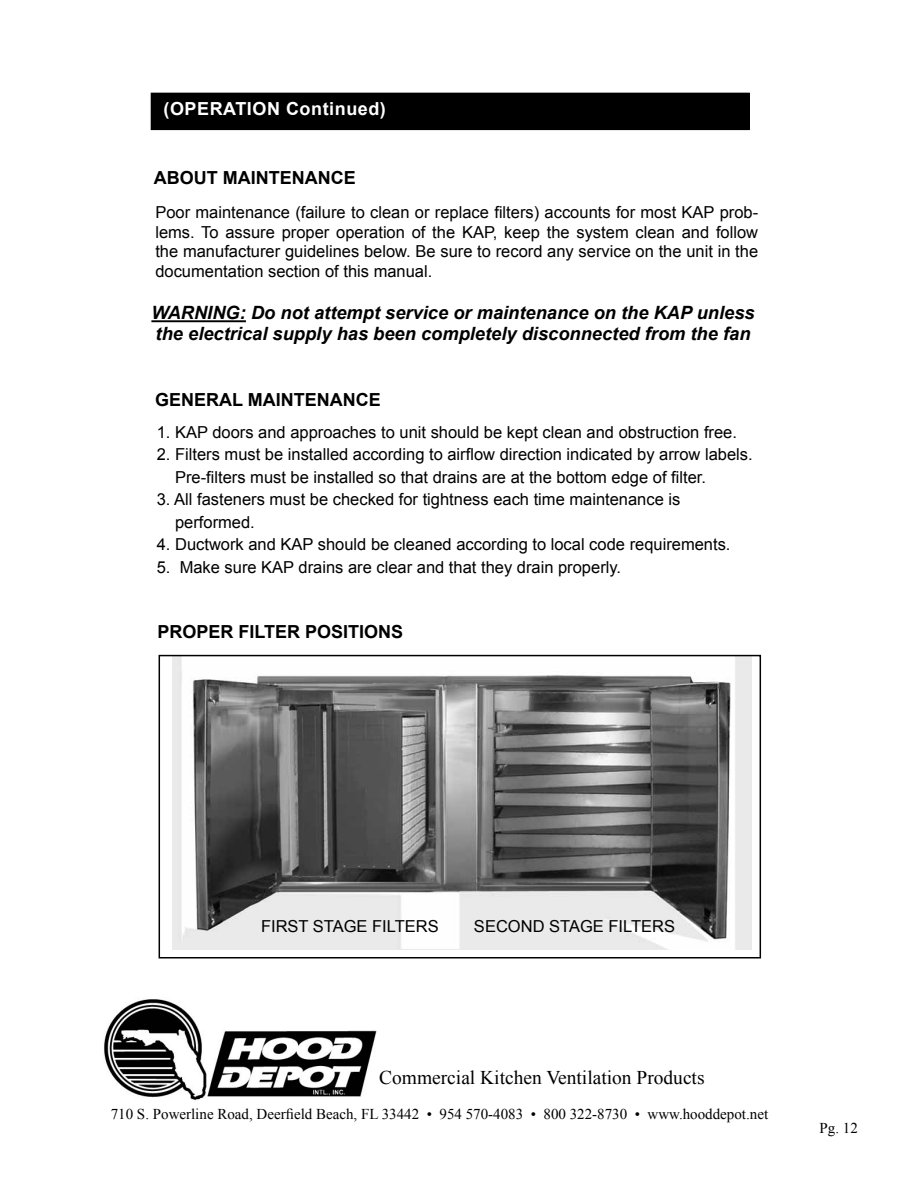
<style>
.page{position:relative;width:918px;height:1188px;background:#fff}
.page>*{position:absolute;margin:0;border:0;box-sizing:border-box;transform-origin:0 0}
.t1{font:19.5px "Times New Roman";color:#000}
.t2{font:italic 700 18.3px/20.5px "Arial";color:#000}
.t3{font:700 18px "Arial";color:#000}
.t4{font:700 18px "Arial";letter-spacing:.03em;color:#fff}
.t5{font:16.5px/19.8px "Arial";color:#000}
.t6{font:15px "Times New Roman";color:#000}
</style>
<div class="page">
<div style="left:151px;top:93px;width:598px;height:37px;background:#000"></div>
<img style="left:172px;top:658px;width:580px;height:292px">
<div style="left:159px;top:655px;width:602px;height:303px;border:2px solid #000101"></div>
<img style="left:104px;top:999px;width:273px;height:102px">
<hr style="left:151px;top:320px;width:95px;height:2px;background:#000">
<p class="t4" style="left:164px;top:96px;width:224px">(OPERATION Continued)</p>
<p class="t3" style="left:154px;top:166px;width:203px">ABOUT MAINTENANCE</p>
<p class="t5" style="left:155px;top:202px;width:604px;text-align:justify">Poor maintenance (failure to clean or replace filters) accounts for most KAP prob&shy;lems. To assure proper operation of the KAP, keep the system clean and follow the manufacturer guidelines below. Be sure to record any service on the unit in the documentation section of this manual.</p>
<p class="t2" style="left:151px;top:303px;width:605px">WARNING: Do not attempt service or maintenance on the KAP unless the electrical supply has been completely disconnected from the fan</p>
<p class="t3" style="left:155px;top:388px;width:227px">GENERAL MAINTENANCE</p>
<p class="t5" style="left:157px;top:422px;width:582px">1. KAP doors and approaches to unit should be kept clean and obstruction free.</p>
<p class="t5" style="left:175px;top:444px;width:579px;line-height:22.5px;text-indent:-18px">2. Filters must be installed according to airflow direction indicated by arrow labels.<br>Pre-filters must be installed so that drains are at the bottom edge of filter.</p>
<p class="t5" style="left:175px;top:489px;width:507px;line-height:22.5px;text-indent:-18px">3. All fasteners must be checked for tightness each time maintenance is performed.</p>
<p class="t5" style="left:157px;top:535px;width:575px">4. Ductwork and KAP should be cleaned according to local code requirements.</p>
<p class="t5" style="left:157px;top:557px;width:466px">5. Make sure KAP drains are clear and that they drain properly.</p>
<p class="t3" style="left:158px;top:620px;width:247px">PROPER FILTER POSITIONS</p>
<p class="t5" style="left:261px;top:916px;width:179px">FIRST STAGE FILTERS</p>
<p class="t5" style="left:474px;top:916px;width:203px">SECOND STAGE FILTERS</p>
<p class="t1" style="left:379px;top:1065px;width:327px">Commercial Kitchen Ventilation Products</p>
<p class="t6" style="left:111px;top:1104px;width:659px">710 S. Powerline Road, Deerfield Beach, FL 33442 • 954 570-4083 • 800 322-8730 • www.hooddepot.net</p>
<p class="t6" style="left:820px;top:1118px;width:40px">Pg. 12</p>
</div>
